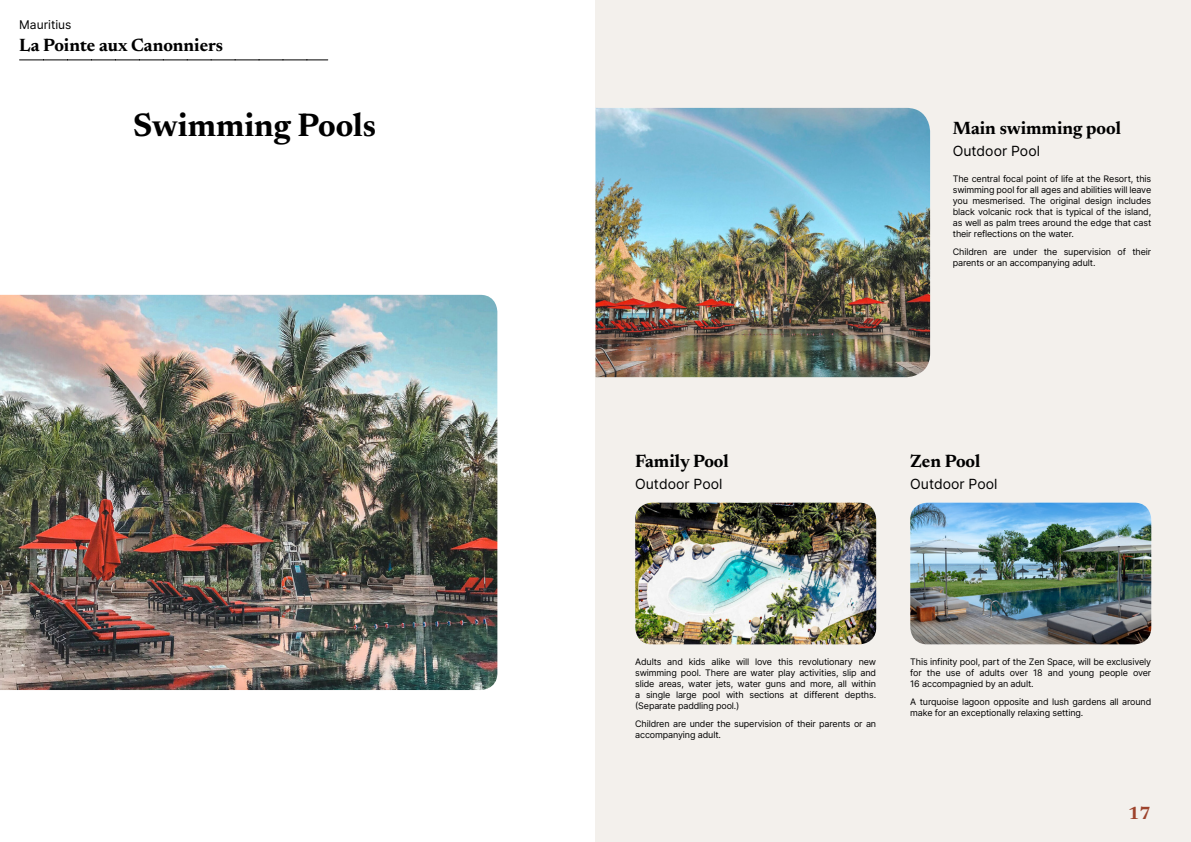
<style>
.page{position:relative;width:1191px;height:842px;background:#fff}
.page>*{position:absolute;margin:0;border:0;box-sizing:border-box;transform-origin:0 0}
.t1{font:700 33px "Newsreader 24 pt";color:#000}
.t2{font:700 18px "Newsreader 24 pt";color:#000}
.t3{font:700 18px "Newsreader 24 pt";color:#9d432c}
.t4{font:14px "Inter";color:#000}
.t5{font:12px "Inter";color:#000}
.t6{font:9px/11px "Inter";letter-spacing:-.015em;color:#000;text-align:justify}
</style>
<div class="page">
<div style="left:595px;top:0;width:596px;height:842px;background:#f3f0ec"></div>
<img style="left:0;top:295px;width:497px;height:395px">
<img style="left:595px;top:108px;width:335px;height:269px">
<img style="left:635px;top:503px;width:241px;height:141px">
<img style="left:910px;top:503px;width:241px;height:141px">
<svg style="left:20px;top:60px;width:308px;height:1px"></svg>
<h3 class="t5" style="left:19px;top:15px;width:54px">Mauritius</h3>
<h2 class="t2" style="left:19px;top:32px;width:205px">La Pointe aux Canonniers</h2>
<h1 class="t1" style="left:133px;top:101px;width:244px">Swimming Pools</h1>
<h2 class="t2" style="left:952px;top:115px;width:170px">Main swimming pool</h2>
<h3 class="t4" style="left:952px;top:141px;width:89px">Outdoor Pool</h3>
<p class="t6" style="left:952px;top:173px;width:200px">The central focal point of life at the Resort, this swimming pool for all ages and abilities will leave you mesmerised. The original design includes black volcanic rock that is typical of the island, as well as palm trees around the edge that cast their reflections on the water.</p>
<p class="t6" style="left:952px;top:246px;width:200px">Children are under the supervision of their parents or an accompanying adult.</p>
<h2 class="t2" style="left:635px;top:448px;width:95px">Family Pool</h2>
<h3 class="t4" style="left:635px;top:474px;width:89px">Outdoor Pool</h3>
<h2 class="t2" style="left:910px;top:448px;width:72px">Zen Pool</h2>
<h3 class="t4" style="left:910px;top:474px;width:89px">Outdoor Pool</h3>
<p class="t6" style="left:635px;top:656px;width:242px">Adults and kids alike will love this revolutionary new swimming pool. There are water play activities, slip and slide areas, water jets, water guns and more, all within a single large pool with sections at different depths. (Separate paddling pool.)</p>
<p class="t6" style="left:635px;top:718px;width:242px">Children are under the supervision of their parents or an accompanying adult.</p>
<p class="t6" style="left:910px;top:656px;width:242px">This infinity pool, part of the Zen Space, will be exclusively for the use of adults over 18 and young people over 16 accompagnied by an adult.</p>
<p class="t6" style="left:910px;top:696px;width:242px">A turquoise lagoon opposite and lush gardens all around make for an exceptionally relaxing setting.</p>
<h2 class="t3" style="left:1128px;top:800px;width:24px">17</h2>
</div>
